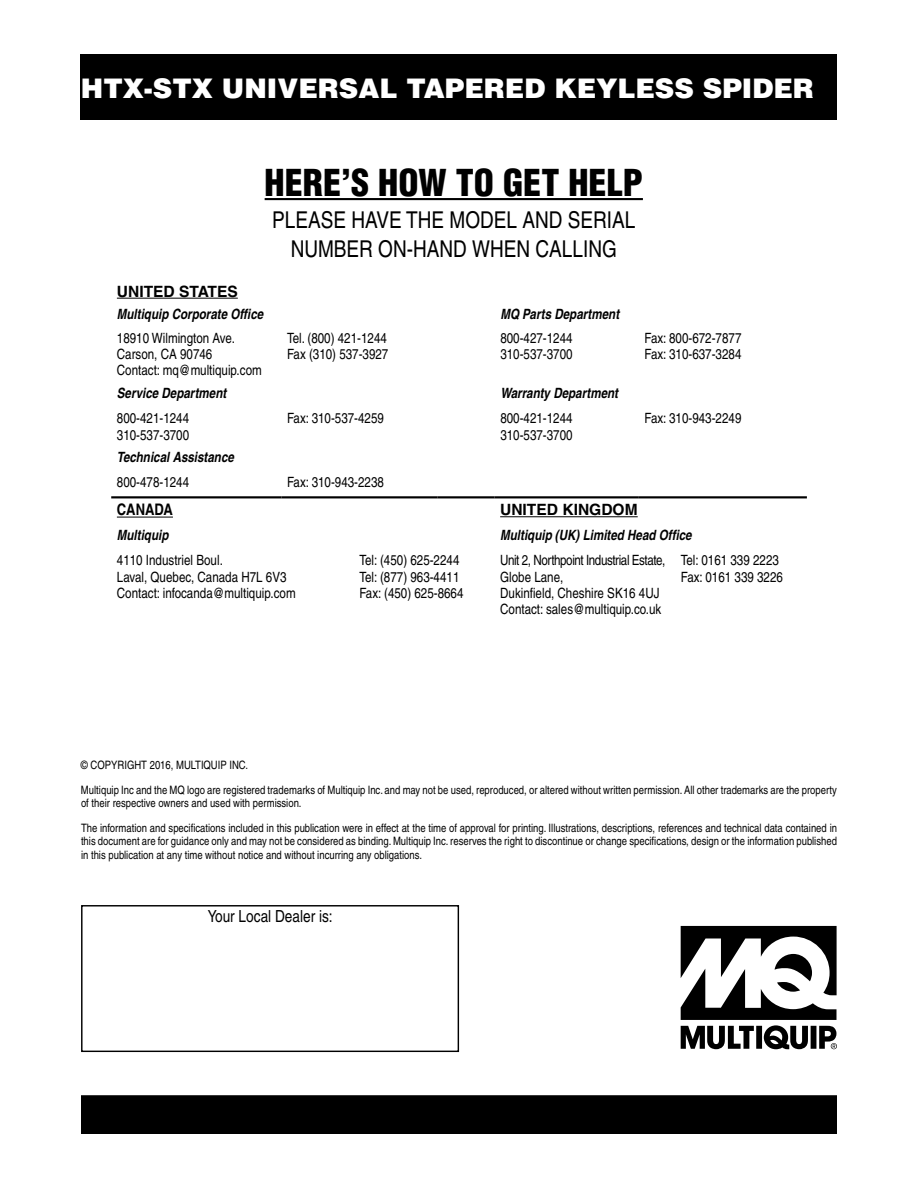
<style>
.page{position:relative;width:918px;height:1188px;background:#fff}
.page>*{position:absolute;margin:0;border:0;box-sizing:border-box;transform-origin:0 0}
.t1{font:900 condensed 36.15px "Helvetica";color:#000}
.t2{font:900 27px "Helvetica";color:#fff}
.t3{font:condensed 23.1px/29px "Helvetica";color:#000;text-align:center}
.t4{font:condensed 16.65px "Helvetica";color:#000}
.t5{font:700 condensed 15.9px "Helvetica";color:#000}
.t6{font:700 15.6px "Helvetica";color:#000}
.t7{font:condensed 14.1px/16.4px "Helvetica";color:#000}
.t8{font:italic 700 condensed 14.1px "Helvetica";color:#000}
.t9{font:condensed 11.55px/24.2px "Helvetica";color:#000}
</style>
<div class="page">
<div style="left:81px;top:54px;width:756px;height:65px;background:#000"></div>
<div style="left:82px;top:1096px;width:754px;height:37px;background:#000"></div>
<div style="left:81px;top:1095px;width:756px;height:39px;border:2px solid #000"></div>
<div style="left:81px;top:905px;width:378px;height:147px;border:1px solid #000"></div>
<hr style="left:265px;top:198px;width:378px;height:2px;background:#000">
<hr style="left:111px;top:496px;width:170px;height:2px;background:#000">
<hr style="left:281px;top:496px;width:156px;height:2px;background:#000">
<hr style="left:437px;top:496px;width:58px;height:2px;background:#000">
<hr style="left:495px;top:496px;width:144px;height:2px;background:#000">
<hr style="left:639px;top:496px;width:168px;height:2px;background:#000">
<hr style="left:117px;top:298px;width:121px;height:1px;background:#000">
<hr style="left:117px;top:517px;width:56px;height:1px;background:#000">
<hr style="left:500px;top:516px;width:138px;height:1px;background:#000">
<svg style="left:681px;top:926px;width:156px;height:123px"></svg>
<h2 class="t2" style="left:81px;top:70px;width:734px">HTX-STX UNIVERSAL TAPERED KEYLESS SPIDER</h2>
<h1 class="t1" style="left:265px;top:160px;width:380px">HERE’S HOW TO GET HELP</h1>
<h3 class="t3" style="left:272px;top:205px;width:365px">PLEASE HAVE THE MODEL AND SERIAL<br>NUMBER ON-HAND WHEN CALLING</h3>
<h3 class="t6" style="left:117px;top:282px;width:122px">UNITED STATES</h3>
<p class="t8" style="left:117px;top:305px;width:148px">Multiquip Corporate Office</p>
<p class="t8" style="left:500px;top:305px;width:120px">MQ Parts Department</p>
<p class="t7" style="left:117px;top:330px;width:146px">18910 Wilmington Ave.<br>Carson, CA 90746<br>Contact : mq@multiquip.com</p>
<p class="t7" style="left:287px;top:330px;width:103px">Tel. (800) 421-1244<br>Fax (310) 537-3927</p>
<p class="t7" style="left:500px;top:330px;width:74px">800-427-1244<br>310-537-3700</p>
<p class="t7" style="left:645px;top:330px;width:98px">Fax: 800-672-7877<br>Fax: 310-637-3284</p>
<p class="t8" style="left:117px;top:384px;width:111px">Service Department</p>
<p class="t8" style="left:500px;top:384px;width:119px">Warranty Department</p>
<p class="t7" style="left:117px;top:410px;width:74px">800-421-1244<br>310-537-3700</p>
<p class="t7" style="left:287px;top:410px;width:98px">Fax: 310-537-4259</p>
<p class="t7" style="left:500px;top:410px;width:74px">800-421-1244<br>310-537-3700</p>
<p class="t7" style="left:645px;top:410px;width:98px">Fax: 310-943-2249</p>
<p class="t8" style="left:117px;top:448px;width:119px">Technical Assistance</p>
<p class="t7" style="left:117px;top:474px;width:74px">800-478-1244</p>
<p class="t7" style="left:287px;top:474px;width:98px">Fax: 310-943-2238</p>
<h3 class="t5" style="left:117px;top:500px;width:58px">CANADA</h3>
<h3 class="t6" style="left:500px;top:500px;width:139px">UNITED KINGDOM</h3>
<p class="t8" style="left:117px;top:526px;width:53px">Multiquip</p>
<p class="t8" style="left:500px;top:526px;width:193px">Multiquip (UK) Limited Head Office</p>
<p class="t7" style="left:117px;top:552px;width:180px">4110 Industriel Boul.<br>Laval, Quebec, Canada H7L 6V3<br>Contact : infocanda@multiquip.com</p>
<p class="t7" style="left:359px;top:552px;width:106px">Tel: (450) 625-2244<br>Tel: (877) 963-4411<br>Fax: (450) 625-8664</p>
<p class="t7" style="left:500px;top:552px;width:167px">Unit 2, Northpoint Industrial Estate,<br>Globe Lane,<br>Dukinfield, Cheshire SK16 4UJ<br>Contact : sales@multiquip.co.uk</p>
<p class="t7" style="left:681px;top:552px;width:104px">Tel: 0161 339 2223<br>Fax: 0161 339 3226</p>
<p class="t9" style="left:81px;top:753px;width:758px">© COPYRIGHT 2016, MULTIQUIP INC.<br>Multiquip Inc and the MQ logo are registered trademarks of Multiquip Inc. and may not be used, reproduced, or altered without written permission. All other trademarks are the property</p>
<p class="t9" style="left:81px;top:791px;width:758px">of their respective owners and used with permission.<br>The information and specifications included in this publication were in effect at the time of approval for printing. Illustrations, descriptions, references and technical data contained in</p>
<p class="t9" style="left:81px;top:834px;width:758px;line-height:13.8px">this document are for guidance only and may not be considered as binding. Multiquip Inc. reserves the right to discontinue or change specifications, design or the information published in this publication at any time without notice and without incurring any obligations.</p>
<h3 class="t4" style="left:208px;top:906px;width:126px">Your Local Dealer is:</h3>
</div>
